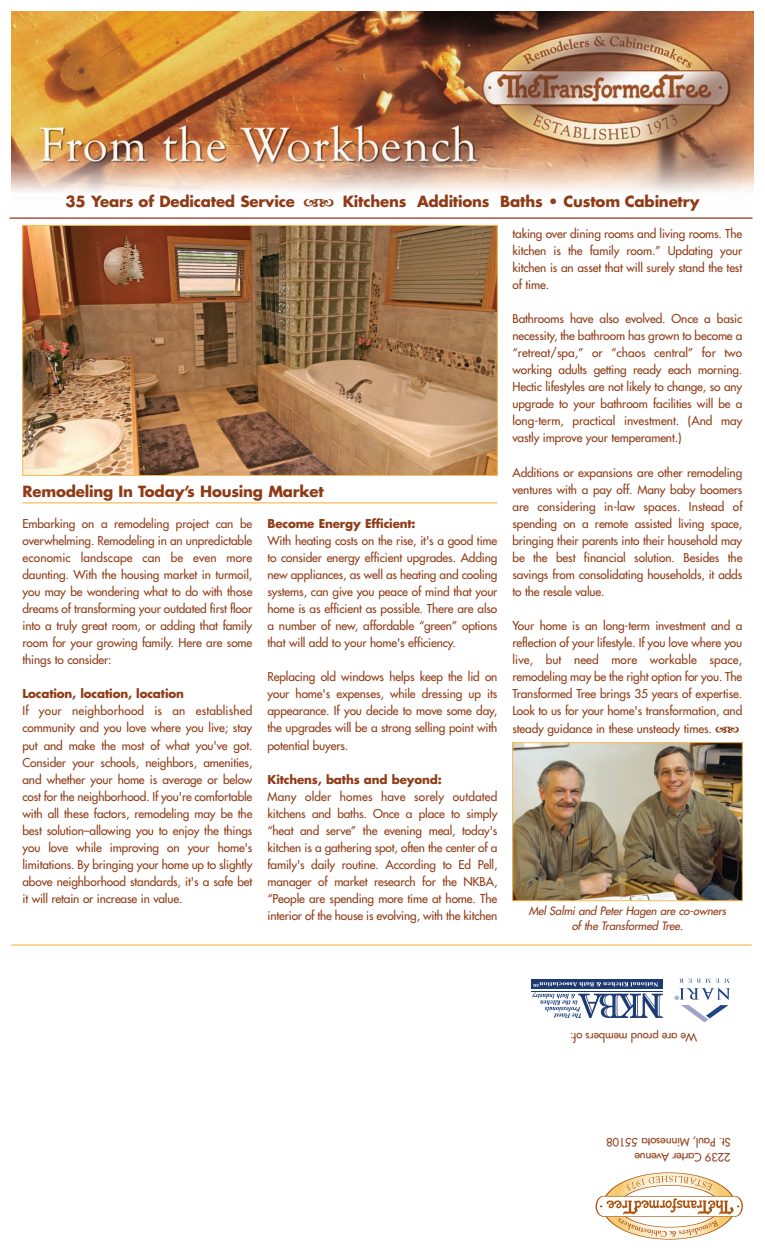
<style>
.page{position:relative;width:765px;height:1260px;background:#fff}
.page>*{position:absolute;margin:0;border:0;box-sizing:border-box;transform-origin:0 0}
.t1{font:700 15px "Futura";letter-spacing:-.015em;color:#8f3b16}
.t2{font:11.88px/17px "Futura";letter-spacing:-.01em;color:#8f3b16;text-align:justify}
.t3{font:700 11.88px "Futura";letter-spacing:-.015em;color:#8f3b16}
.t4{font:11.25px/15.4px "Futura";letter-spacing:-.01em;color:#8f3b16}
.t5{font:italic 11.25px/15.4px "Futura";letter-spacing:-.01em;color:#8f3b16;text-align:center}
</style>
<div class="page">
<img style="left:11px;top:11px;width:743px;height:214px">
<hr style="left:22px;top:502px;width:476px;height:1px;background:#f6be57">
<hr style="left:10px;top:217px;width:743px;height:2px;background:#8f3b16">
<img style="left:24px;top:227px;width:472px;height:247px">
<div style="left:22px;top:225px;width:476px;height:251px;border:1px solid #f6be57"></div>
<img style="left:514px;top:744px;width:226px;height:155px">
<div style="left:512px;top:742px;width:230px;height:159px;border:1px solid #f6be57"></div>
<svg style="left:596px;top:1172px;width:146px;height:68px"></svg>
<hr style="left:11px;top:944px;width:741px;height:2px;background:#f6be57">
<svg style="left:675px;top:979px;width:55px;height:43px"></svg>
<div style="left:532px;top:980px;width:131px;height:9px;background:#1d3b72"></div>
<svg style="left:532px;top:982px;width:131px;height:36px"></svg>
<svg style="left:304px;top:199px;width:30px;height:8px"></svg>
<p class="t1" style="left:65px;top:194px;width:231px">35 Years of Dedicated Service</p>
<p class="t1" style="left:343px;top:194px;width:358px">Kitchens Additions Baths • Custom Cabinetry</p>
<p class="t1" style="left:22px;top:485px;width:303px">Remodeling In Today’s Housing Market</p>
<p class="t2" style="left:22px;top:516px;width:231px">Embarking on a remodeling project can be overwhelming. Remodeling in an unpredictable economic landscape can be even more daunting. With the housing market in turmoil, you may be wondering what to do with those dreams of transforming your outdated first floor into a truly great room, or adding that family room for your growing family. Here are some things to consider:</p>
<p class="t3" style="left:22px;top:688px;width:163px">Location, location, location</p>
<p class="t2" style="left:22px;top:703px;width:232px">If your neighborhood is an established community and you love where you live; stay put and make the most of what you've got.<br>Consider your schools, neighbors, amenities, and whether your home is average or below cost for the neighborhood. If you're comfortable with all these factors, remodeling may be the best solution–allowing you to enjoy the things you love while improving on your home's limitations. By bringing your home up to slightly above neighborhood standards, it's a safe bet it will retain or increase in value.</p>
<p class="t3" style="left:268px;top:518px;width:150px">Become Energy Efficient:</p>
<p class="t2" style="left:268px;top:533px;width:231px">With heating costs on the rise, it's a good time to consider energy efficient upgrades. Adding new appliances, as well as heating and cooling systems, can give you peace of mind that your home is as efficient as possible. There are also a number of new, affordable “green” options that will add to your home's efficiency.</p>
<p class="t2" style="left:268px;top:669px;width:231px">Replacing old windows helps keep the lid on your home's expenses, while dressing up its appearance. If you decide to move some day, the upgrades will be a strong selling point with potential buyers.</p>
<p class="t3" style="left:268px;top:774px;width:176px">Kitchens, baths and beyond:</p>
<p class="t2" style="left:268px;top:789px;width:231px">Many older homes have sorely outdated kitchens and baths. Once a place to simply “heat and serve” the evening meal, today's kitchen is a gathering spot, often the center of a family's daily routine. According to Ed Pell, manager of market research for the NKBA, “People are spending more time at home. The interior of the house is evolving, with the kitchen</p>
<p class="t2" style="left:512px;top:226px;width:231px">taking over dining rooms and living rooms. The kitchen is the family room.” Updating your kitchen is an asset that will surely stand the test of time.</p>
<p class="t2" style="left:512px;top:311px;width:232px">Bathrooms have also evolved. Once a basic necessity, the bathroom has grown to become a “retreat/spa,” or “chaos central” for two working adults getting ready each morning.<br>Hectic lifestyles are not likely to change, so any upgrade to your bathroom facilities will be a long-term, practical investment. (And may vastly improve your temperament.)</p>
<p class="t2" style="left:512px;top:465px;width:232px">Additions or expansions are other remodeling ventures with a pay off. Many baby boomers are considering in-law spaces. Instead of spending on a remote assisted living space, bringing their parents into their household may be the best financial solution. Besides the savings from consolidating households, it adds to the resale value.</p>
<p class="t2" style="left:512px;top:618px;width:231px">Your home is an long-term investment and a reflection of your lifestyle. If you love where you live, but need more workable space, remodeling may be the right option for you. The Transformed Tree brings 35 years of expertise.<br>Look to us for your home's transformation, and steady guidance in these unsteady times.</p>
<p class="t5" style="left:529px;top:903px;width:199px">Mel Salmi and Peter Hagen are co-owners of the Transformed Tree.</p>
<p class="t4" style="left:697px;top:1044px;width:128px;rotate:-180deg">We are proud members of:</p>
<p class="t4" style="left:731px;top:1164px;width:126px;rotate:-180deg">2239 Carter Avenue<br>St. Paul, Minnesota 55108</p>
</div>
